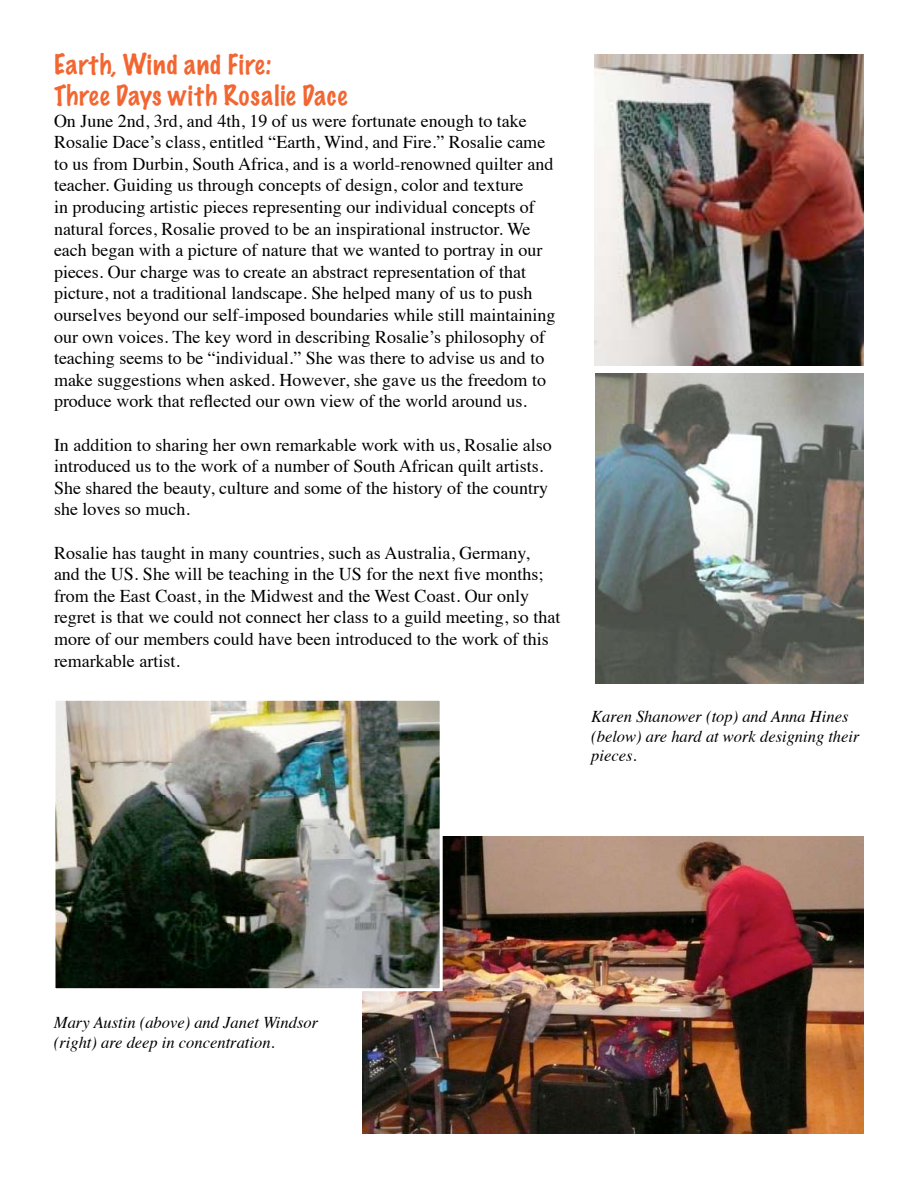
<style>
.page{position:relative;width:918px;height:1188px;background:#fff}
.page>*{position:absolute;margin:0;border:0;box-sizing:border-box;transform-origin:0 0}
.t1{font:100 25.5px/30.6px "Marker Felt";letter-spacing:.035em;color:#f26631}
.t2{font:18px/21.6px "Times";color:#000}
.t3{font:italic 16.5px/19.8px "Times";color:#000}
</style>
<div class="page">
<img style="left:594px;top:54px;width:270px;height:312px">
<img style="left:596px;top:374px;width:268px;height:309px">
<img style="left:362px;top:836px;width:502px;height:298px">
<img style="left:56px;top:702px;width:383px;height:285px">
<div style="left:52px;top:698px;width:391px;height:293px;border:3px solid #fff"></div>
<h1 class="t1" style="left:54px;top:48px;width:295px">Earth, Wind and Fire:<br>Three Days with Rosalie Dace</h1>
<p class="t2" style="left:54px;top:108px;width:503px">On June 2nd, 3rd, and 4th, 19 of us were fortunate enough to take Rosalie Dace’s class, entitled “Earth, Wind, and Fire.” Rosalie came to us from Durbin, South Africa, and is a world-renowned quilter and teacher. Guiding us through concepts of design, color and texture<br>in producing artistic pieces representing our individual concepts of natural forces, Rosalie proved to be an inspirational instructor. We each began with a picture of nature that we wanted to portray in our pieces. Our charge was to create an abstract representation of that picture, not a traditional landscape. She helped many of us to push ourselves beyond our self-imposed boundaries while still maintaining our own voices. The key word in describing Rosalie’s philosophy of teaching seems to be “individual.” She was there to advise us and to make suggestions when asked. However, she gave us the freedom to produce work that reflected our own view of the world around us.</p>
<p class="t2" style="left:54px;top:432px;width:499px">In addition to sharing her own remarkable work with us, Rosalie also introduced us to the work of a number of South African quilt artists.<br>She shared the beauty, culture and some of the history of the country she loves so much.</p>
<p class="t2" style="left:54px;top:540px;width:508px">Rosalie has taught in many countries, such as Australia, Germany,<br>and the US. She will be teaching in the US for the next five months; from the East Coast, in the Midwest and the West Coast. Our only regret is that we could not connect her class to a guild meeting, so that more of our members could have been introduced to the work of this remarkable artist.</p>
<p class="t3" style="left:591px;top:705px;width:270px">Karen Shanower (top) and Anna Hines (below) are hard at work designing their pieces.</p>
<p class="t3" style="left:54px;top:1011px;width:266px">Mary Austin (above) and Janet Windsor (right) are deep in concentration.</p>
</div>
